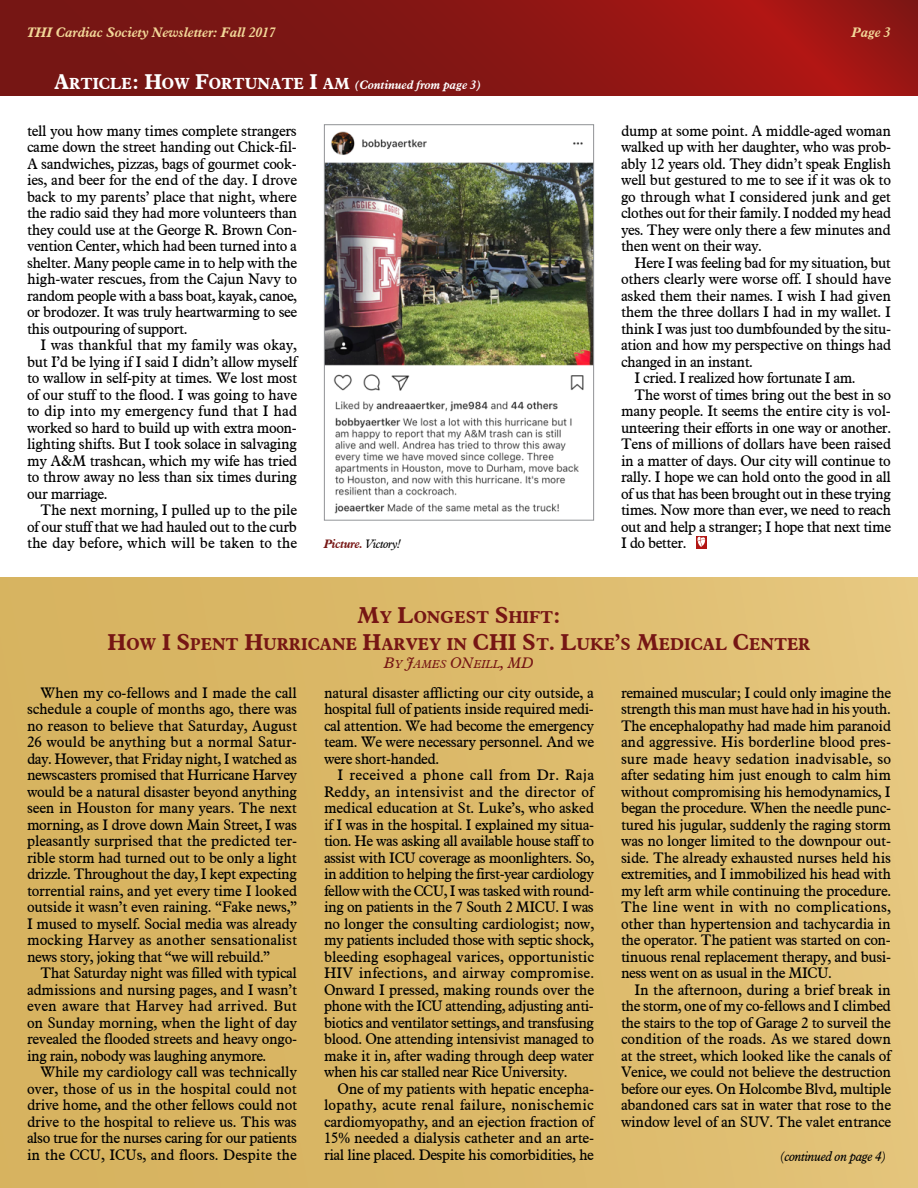
<style>
.page{position:relative;width:918px;height:1188px;background:#fff}
.page>*{position:absolute;margin:0;border:0;box-sizing:border-box;transform-origin:0 0}
.t1{font:700 16.8px/27px "Aldine 721 BT";color:#761614;text-align:center}
.t2{font:15px/16.5px "Aldine 721 BT";letter-spacing:-.03em;color:#000;text-align:justify}
.t3{font:italic 700 13.5px "Aldine 721 BT";color:#f2d798}
.t4{font:italic 13.5px "Aldine 721 BT";letter-spacing:-.03em;color:#000}
.t5{font:italic 700 12px "Aldine 721 BT";color:#fff}
.t6{font:italic 700 12px "Aldine 721 BT";letter-spacing:-.02em;color:#761614}
.t7{font:italic 11.25px "Aldine 721 BT";color:#761614}
.s1{font-style:normal;font-size:21px}
.s2{font-style:normal;font-size:15.75px}
.s3{font-weight:400;color:#000}
.s4{font-size:22.5px}
.s5{font-size:15px}
</style>
<div class="page">
<svg style="left:0;top:0;width:918px;height:95px;background:#891614"></svg>
<div style="left:696px;top:536px;width:10px;height:12px;background:#b21614"></div>
<svg style="left:697px;top:537px;width:8px;height:10px"></svg>
<div style="left:0;top:577px;width:917px;height:611px;background:linear-gradient(to right,#d5b15c,#e4c47b)"></div>
<img style="left:326px;top:131px;width:266px;height:383px">
<div style="left:324px;top:124px;width:270px;height:397px;border:1px solid #939598"></div>
<p class="t3" style="left:27px;top:24px;width:250px">THI Cardiac Society Newsletter: Fall 2017</p>
<p class="t3" style="left:852px;top:24px;width:41px">Page 3</p>
<p class="t5" style="left:54px;top:78px;width:429px"><span class="s1">A</span><span class="s2">RTICLE</span><span class="s1">: H</span><span class="s2">OW</span> <span class="s1">F</span><span class="s2">ORTUNATE</span> <span class="s1">I</span> <span class="s2">AM</span> (Continued from page 3)</p>
<p class="t2" style="left:27px;top:122px;width:272px">tell you how many times complete strangers came down the street handing out Chick-fil-A sandwiches, pizzas, bags of gourmet cook&shy;ies, and beer for the end of the day. I drove back to my parents’ place that night, where the radio said they had more volunteers than they could use at the George R. Brown Con&shy;vention Center, which had been turned into a shelter. Many people came in to help with the high-water rescues, from the Cajun Navy to random people with a bass boat, kayak, canoe, or brodozer. It was truly heartwarming to see this outpouring of support.</p>
<p class="t2" style="left:27px;top:337px;width:272px;text-indent:14px">I was thankful that my family was okay, but I’d be lying if I said I didn’t allow myself to wallow in self-pity at times. We lost most of our stuff to the flood. I was going to have to dip into my emergency fund that I had worked so hard to build up with extra moon&shy;lighting shifts. But I took solace in salvaging my A&amp;M trashcan, which my wife has tried to throw away no less than six times during our marriage.</p>
<p class="t2" style="left:27px;top:502px;width:272px;text-indent:14px">The next morning, I pulled up to the pile of our stuff that we had hauled out to the curb the day before, which will be taken to the</p>
<p class="t6" style="left:324px;top:537px;width:79px">Picture. <span class="s3">Victory!</span></p>
<p class="t2" style="left:621px;top:122px;width:272px">dump at some point. A middle-aged woman walked up with her daughter, who was prob&shy;ably 12 years old. They didn’t speak English well but gestured to me to see if it was ok to go through what I considered junk and get clothes out for their family. I nodded my head yes. They were only there a few minutes and then went on their way.</p>
<p class="t2" style="left:634px;top:254px;width:258px">Here I was feeling bad for my situation, but</p>
<p class="t2" style="left:621px;top:271px;width:272px">others clearly were worse off. I should have</p>
<p class="t2" style="left:621px;top:287px;width:272px">asked them their names. I wish I had given</p>
<p class="t2" style="left:621px;top:304px;width:272px">them the three dollars I had in my wallet. I</p>
<p class="t2" style="left:621px;top:320px;width:272px">think I was just too dumbfounded by the situ-</p>
<p class="t2" style="left:621px;top:337px;width:272px">ation and how my perspective on things had</p>
<p class="t2" style="left:621px;top:353px;width:134px">changed in an instant.</p>
<p class="t2" style="left:634px;top:370px;width:223px">I cried. I realized how fortunate I am.</p>
<p class="t2" style="left:634px;top:386px;width:258px">The worst of times bring out the best in so</p>
<p class="t2" style="left:621px;top:403px;width:271px">many people. It seems the entire city is vol-</p>
<p class="t2" style="left:621px;top:419px;width:272px">unteering their efforts in one way or another.</p>
<p class="t2" style="left:621px;top:436px;width:272px">Tens of millions of dollars have been raised</p>
<p class="t2" style="left:621px;top:452px;width:271px">in a matter of days. Our city will continue to</p>
<p class="t2" style="left:621px;top:469px;width:271px">rally. I hope we can hold onto the good in all</p>
<p class="t2" style="left:621px;top:485px;width:272px">of us that has been brought out in these trying</p>
<p class="t2" style="left:621px;top:502px;width:272px">times. Now more than ever, we need to reach</p>
<p class="t2" style="left:621px;top:518px;width:272px">out and help a stranger; I hope that next time</p>
<p class="t2" style="left:621px;top:535px;width:67px">I do better.</p>
<p class="t1" style="left:108px;top:603px;width:704px"><span class="s4">M</span>Y <span class="s4">L</span>ONGEST <span class="s4">S</span>HIFT<span class="s4">:<br>H</span>OW <span class="s4">I S</span>PENT <span class="s4">H</span>URRICANE <span class="s4">H</span>ARVEY IN <span class="s4">CHI S</span>T<span class="s4">. L</span>UKE<span class="s4">’</span>S <span class="s4">M</span>EDICAL <span class="s4">C</span>ENTER</p>
<p class="t7" style="left:384px;top:657px;width:151px"><span class="s5">B</span>Y <span class="s5">J</span>AMES <span class="s5">ON</span>EILL<span class="s5">, MD</span></p>
<p class="t2" style="left:27px;top:684px;width:272px;text-indent:14px">When my co-fellows and I made the call schedule a couple of months ago, there was no reason to believe that Saturday, August 26 would be anything but a normal Satur&shy;day. However, that Friday night, I watched as newscasters promised that Hurricane Harvey would be a natural disaster beyond anything seen in Houston for many years. The next morning, as I drove down Main Street, I was pleasantly surprised that the predicted ter&shy;rible storm had turned out to be only a light drizzle. Throughout the day, I kept expecting torrential rains, and yet every time I looked outside it wasn’t even raining. “Fake news,” I mused to myself. Social media was already mocking Harvey as another sensationalist news story, joking that “we will rebuild.”</p>
<p class="t2" style="left:27px;top:965px;width:272px;text-indent:14px">That Saturday night was filled with typical admissions and nursing pages, and I wasn’t even aware that Harvey had arrived. But on Sunday morning, when the light of day revealed the flooded streets and heavy ongo&shy;ing rain, nobody was laughing anymore.</p>
<p class="t2" style="left:27px;top:1064px;width:272px;text-indent:14px">While my cardiology call was technically over, those of us in the hospital could not drive home, and the other fellows could not drive to the hospital to relieve us. This was also true for the nurses caring for our patients in the CCU, ICUs, and floors. Despite the</p>
<p class="t2" style="left:324px;top:684px;width:272px">natural disaster afflicting our city outside, a hospital full of patients inside required medi&shy;cal attention. We had become the emergency team. We were necessary personnel. And we were short-handed.</p>
<p class="t2" style="left:324px;top:767px;width:272px;text-indent:14px">I received a phone call from Dr. Raja Reddy, an intensivist and the director of medical education at St. Luke’s, who asked if I was in the hospital. I explained my situa&shy;tion. He was asking all available house staff to assist with ICU coverage as moonlighters. So, in addition to helping the first-year cardiology fellow with the CCU, I was tasked with round&shy;ing on patients in the 7 South 2 MICU. I was no longer the consulting cardiologist; now, my patients included those with septic shock, bleeding esophageal varices, opportunistic HIV infections, and airway compromise.<br>Onward I pressed, making rounds over the phone with the ICU attending, adjusting anti&shy;biotics and ventilator settings, and transfusing blood. One attending intensivist managed to make it in, after wading through deep water when his car stalled near Rice University.</p>
<p class="t2" style="left:324px;top:1080px;width:272px;text-indent:14px">One of my patients with hepatic encepha&shy;lopathy, acute renal failure, nonischemic cardiomyopathy, and an ejection fraction of 15% needed a dialysis catheter and an arte&shy;rial line placed. Despite his comorbidities, he</p>
<p class="t2" style="left:621px;top:684px;width:272px">remained muscular; I could only imagine the strength this man must have had in his youth.<br>The encephalopathy had made him paranoid and aggressive. His borderline blood pres&shy;sure made heavy sedation inadvisable, so after sedating him just enough to calm him without compromising his hemodynamics, I began the procedure. When the needle punc&shy;tured his jugular, suddenly the raging storm was no longer limited to the downpour out&shy;side. The already exhausted nurses held his extremities, and I immobilized his head with my left arm while continuing the procedure.<br>The line went in with no complications, other than hypertension and tachycardia in the operator. The patient was started on con&shy;tinuous renal replacement therapy, and busi&shy;ness went on as usual in the MICU.</p>
<p class="t2" style="left:621px;top:981px;width:272px;text-indent:14px">In the afternoon, during a brief break in the storm, one of my co-fellows and I climbed the stairs to the top of Garage 2 to surveil the condition of the roads. As we stared down at the street, which looked like the canals of Venice, we could not believe the destruction before our eyes. On Holcombe Blvd, multiple abandoned cars sat in water that rose to the window level of an SUV. The valet entrance</p>
<p class="t4" style="left:781px;top:1148px;width:107px">(continued on page 4)</p>
</div>
